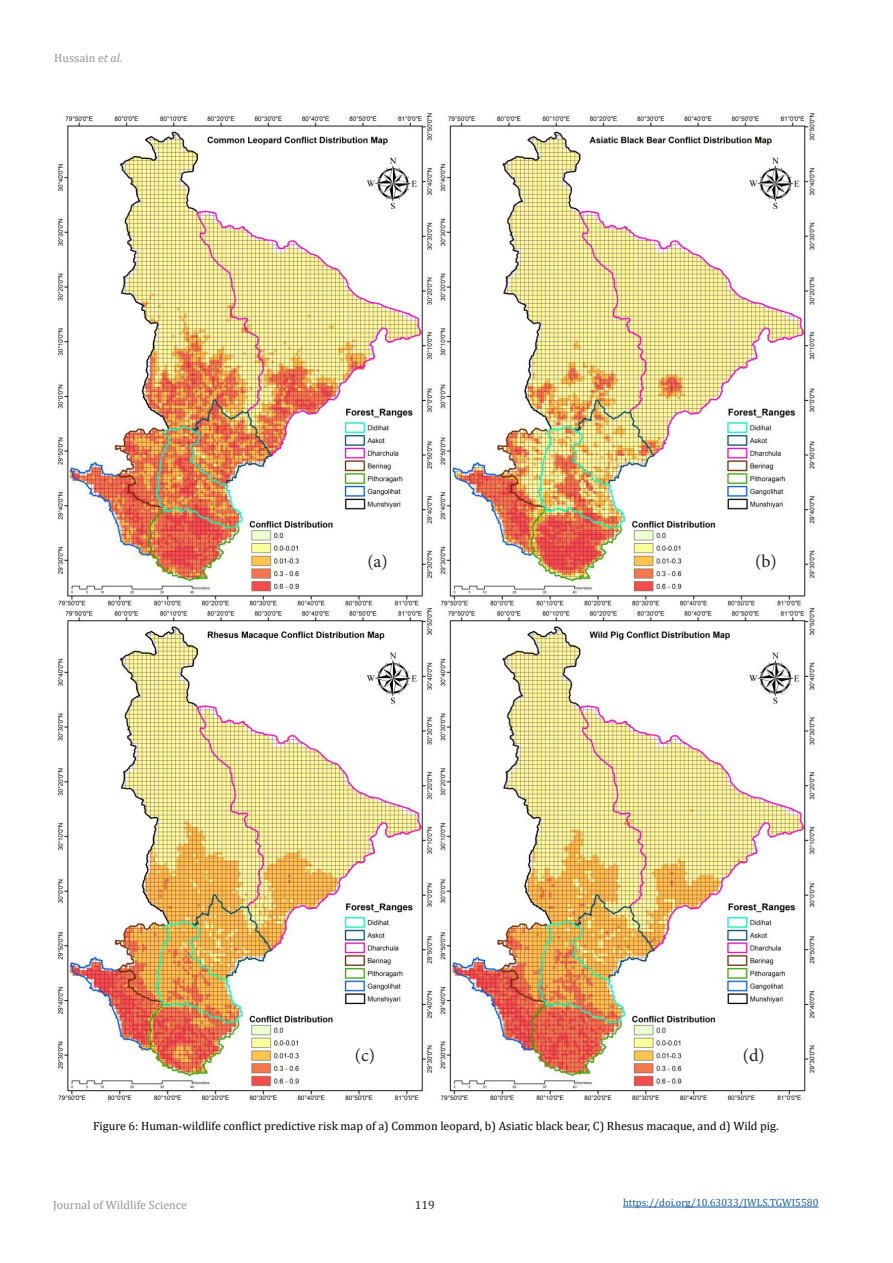
<style>
.page{position:relative;width:893px;height:1263px;background:#fff}
.page>*{position:absolute;margin:0;border:0;box-sizing:border-box;transform-origin:0 0}
.t1{font:18px "Minion Pro";color:#231f20}
.t2{font:12px "Cambria";color:#000}
.t3{font:12px "Cambria";color:#939598}
.t4{font:12px "Cambria";color:#231f20}
.t5{font:10.5px "Cambria";color:#175d9e}
.s1{font-style:italic}
</style>
<div class="page">
<img style="left:58px;top:113px;width:757px;height:986px">
<div style="left:356px;top:520px;width:50px;height:70px;background:#fff"></div>
<div style="left:744px;top:520px;width:50px;height:72px;background:#fff"></div>
<div style="left:735px;top:1014px;width:51px;height:72px;background:#fff"></div>
<div style="left:346px;top:1012px;width:50px;height:72px;background:#fff"></div>
<hr style="left:623px;top:1207px;width:196px;height:1px;background:#175d9e">
<p class="t3" style="left:54px;top:51px;width:70px">Hussain e<span class="s1">t al.</span></p>
<p class="t1" style="left:367px;top:549px;width:22px">(a)</p>
<p class="t1" style="left:755px;top:549px;width:23px">(b)</p>
<p class="t1" style="left:355px;top:1043px;width:22px">(c)</p>
<p class="t1" style="left:743px;top:1043px;width:23px">(d)</p>
<p class="t2" style="left:93px;top:1118px;width:687px">Figure 6: Human-wildlife conflict predictive risk map of a) Common leopard, b) Asiatic black bear, C) Rhesus macaque, and d) Wild pig.</p>
<p class="t3" style="left:53px;top:1197px;width:135px">Journal of Wildlife Science</p>
<p class="t4" style="left:415px;top:1197px;width:21px">119</p>
<p class="t5" style="left:623px;top:1196px;width:197px">https://doi.org/10.63033/JWLS.TGWI5580</p>
</div>
